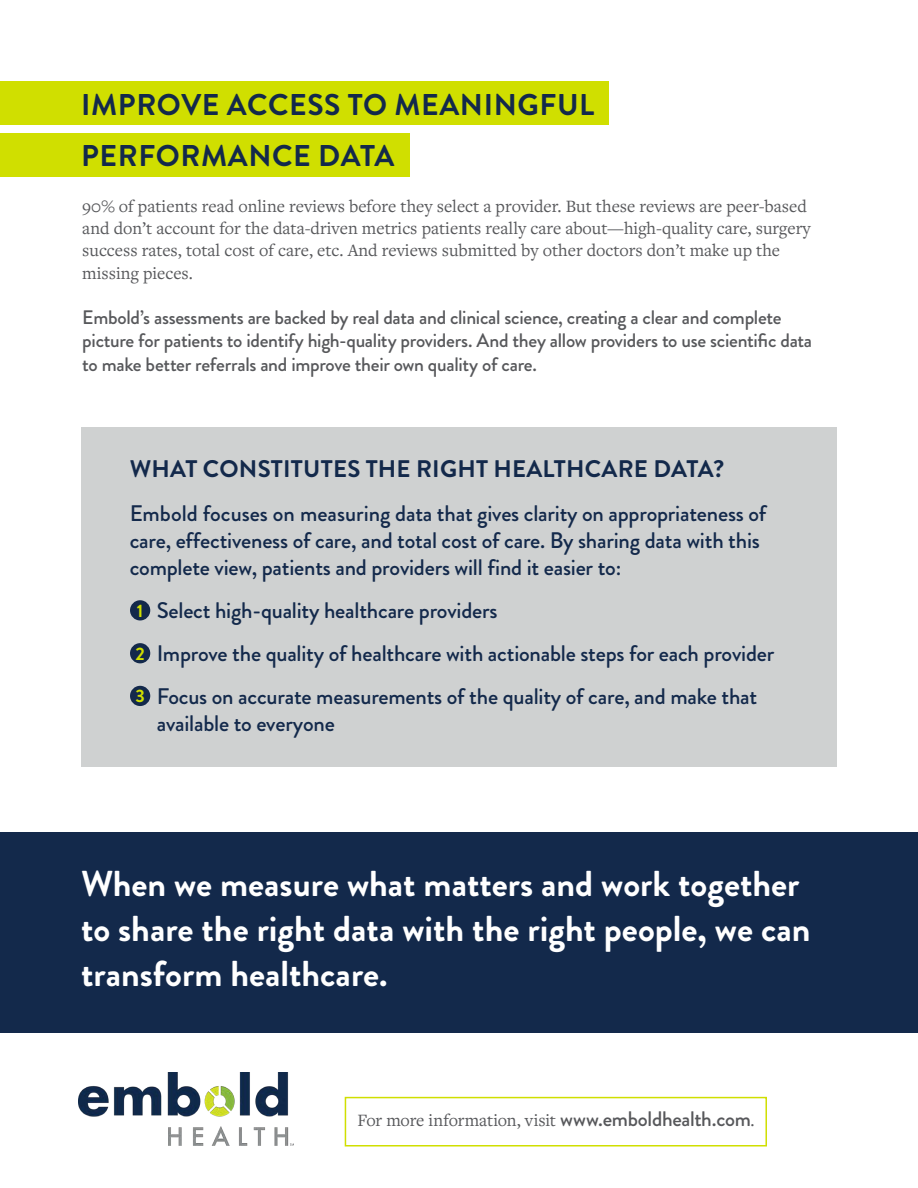
<style>
.page{position:relative;width:918px;height:1188px;background:#fff}
.page>*{position:absolute;margin:0;border:0;box-sizing:border-box;transform-origin:0 0}
.t1{font:700 36px/45px "Brandon Grotesque";color:#fff}
.t2{font:700 30px/51px "Brandon Grotesque";letter-spacing:.02em;color:#13294b}
.t3{font:700 24px "Brandon Grotesque";letter-spacing:.01em;color:#13294b}
.t4{font:500 22.5px/27px "Brandon Grotesque";letter-spacing:-.01em;color:#13294b}
.body{font:500 19.5px/23.4px "Brandon Grotesque";letter-spacing:-.015em;color:#57585b}
.body-2{font:18px/21.6px "Freight Text Pro";color:#57585b}
.t5{font:700 18px "Brandon Grotesque";color:#d0df00}
.s1{font-family:"Brandon Grotesque";font-weight:500;font-size:21px}
</style>
<div class="page">
<div style="left:0;top:81px;width:608px;height:43px;background:#d0df00"></div>
<div style="left:0;top:133px;width:409px;height:43px;background:#d0df00"></div>
<div style="left:0;top:832px;width:918px;height:200px;background:#13294b"></div>
<div style="left:81px;top:428px;width:756px;height:339px;background:#cfd1d1"></div>
<div style="left:130px;top:600px;width:20px;height:20px;background:#13294b;border-radius:50%"></div>
<div style="left:130px;top:643px;width:20px;height:20px;background:#13294b;border-radius:50%"></div>
<div style="left:130px;top:686px;width:20px;height:20px;background:#13294b;border-radius:50%"></div>
<div style="left:345px;top:1097px;width:422px;height:50px;border:2px solid #d0df00"></div>
<img style="left:79px;top:1073px;width:214px;height:72px">
<p class="t2" style="left:81px;top:79px;width:515px">IMPROVE ACCESS TO MEANINGFUL<br>PERFORMANCE DATA</p>
<p class="body-2" style="left:82px;top:195px;width:730px">90% of patients read online reviews before they select a provider. But these reviews are peer-based and don’t account for the data-driven metrics patients really care about—high-quality care, surgery success rates, total cost of care, etc. And reviews submitted by other doctors don’t make up the</p>
<p class="body-2" style="left:82px;top:262px;width:112px">missing pieces.</p>
<p class="body" style="left:82px;top:306px;width:731px">Embold’s assessments are backed by real data and clinical science, creating a clear and complete picture for patients to identify high-quality providers. And they allow providers to use scientific data to make better referrals and improve their own quality of care.</p>
<p class="t3" style="left:130px;top:452px;width:596px">WHAT CONSTITUTES THE RIGHT HEALTHCARE DATA?</p>
<p class="t4" style="left:130px;top:500px;width:638px">Embold focuses on measuring data that gives clarity on appropriateness of care, effectiveness of care, and total cost of care. By sharing data with this complete view, patients and providers will find it easier to:</p>
<p class="t4" style="left:157px;top:597px;width:342px">Select high-quality healthcare providers</p>
<p class="t4" style="left:157px;top:640px;width:619px">Improve the quality of healthcare with actionable steps for each provider</p>
<p class="t4" style="left:157px;top:683px;width:602px">Focus on accurate measurements of the quality of care, and make that available to everyone</p>
<p class="t5" style="left:137px;top:598px;width:8px">1</p>
<p class="t5" style="left:135px;top:641px;width:11px">2</p>
<p class="t5" style="left:135px;top:683px;width:11px">3</p>
<p class="t1" style="left:81px;top:861px;width:731px">When we measure what matters and work together to share the right data with the right people, we can transform healthcare.</p>
<p class="body-2" style="left:357px;top:1109px;width:399px">For more information, visit <span class="s1">www.emboldhealth.com</span>.</p>
</div>
